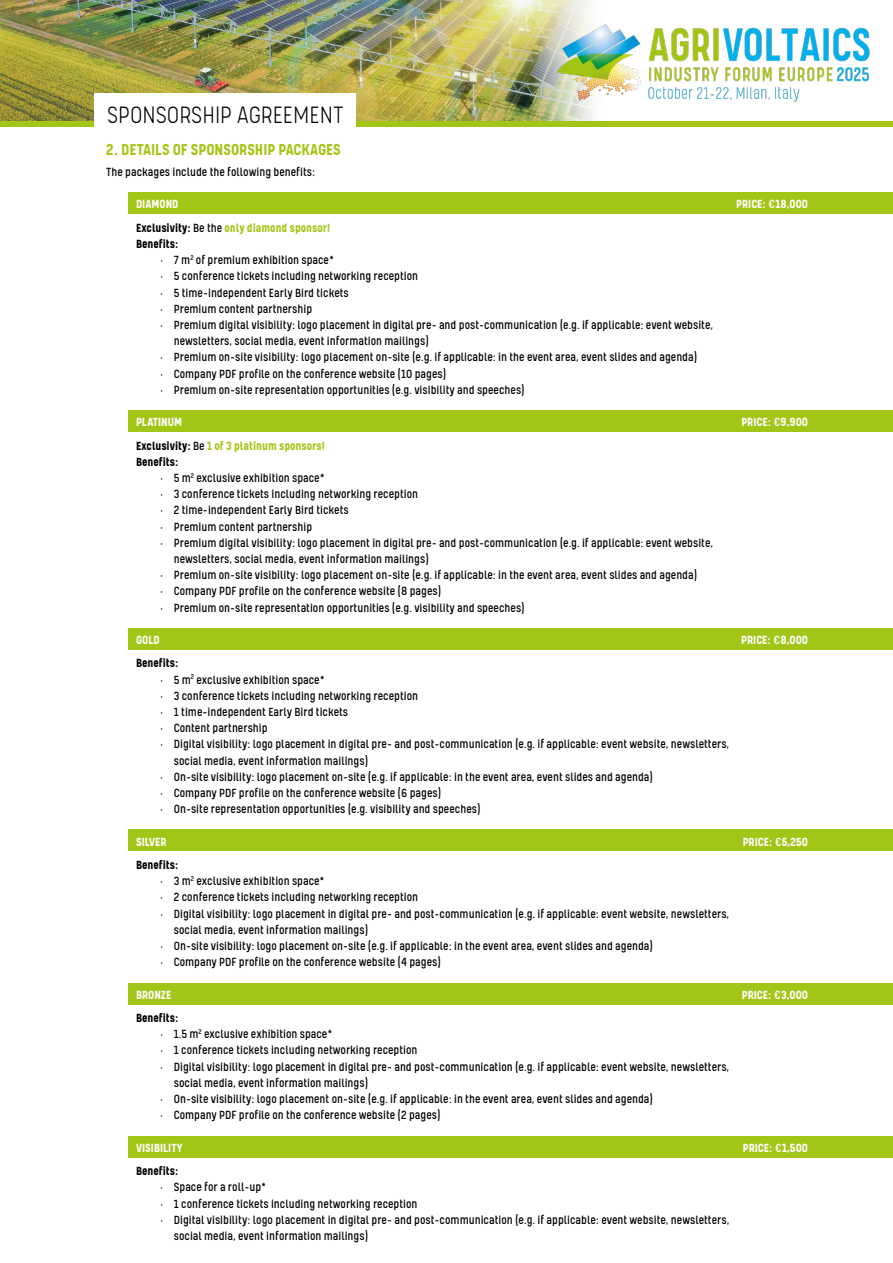
<style>
.page{position:relative;width:893px;height:1263px;background:#fff}
.page>*{position:absolute;margin:0;border:0;box-sizing:border-box;transform-origin:0 0}
.t1{font:300 27px "Kelpt Sans B1";color:#000}
.t2{font:700 18px "Kelpt Sans B1";color:#a2c617}
.t3{font:13.5px/16.2px "Kelpt Sans B1";color:#000}
.t4{font:700 13.5px/16.2px "Kelpt Sans B1";color:#000}
.t5{font:700 13.5px "Kelpt Sans B1";color:#fff}
.s1{font-weight:400}
.s2{color:#a2c617}
</style>
<div class="page">
<img style="left:0;top:0;width:532px;height:121px">
<img style="left:532px;top:0;width:62px;height:121px">
<div style="left:0;top:121px;width:893px;height:6px;background:#a2c617"></div>
<div style="left:94px;top:94px;width:262px;height:38px;background:#fff"></div>
<img style="left:557px;top:22px;width:313px;height:79px">
<div style="left:128px;top:983px;width:765px;height:22px;background:#a2c617"></div>
<div style="left:128px;top:1136px;width:765px;height:22px;background:#a2c617"></div>
<div style="left:128px;top:829px;width:765px;height:22px;background:#a2c617"></div>
<div style="left:128px;top:628px;width:765px;height:22px;background:#a2c617"></div>
<div style="left:128px;top:410px;width:765px;height:22px;background:#a2c617"></div>
<div style="left:128px;top:192px;width:765px;height:22px;background:#a2c617"></div>
<h1 class="t1" style="left:107px;top:100px;width:238px">SPONSORSHIP AGREEMENT</h1>
<h2 class="t2" style="left:106px;top:139px;width:236px">2. DETAILS OF SPONSORSHIP PACKAGES</h2>
<p class="t3" style="left:106px;top:163px;width:210px">The packages include the following benefits:</p>
<p class="t5" style="left:136px;top:197px;width:44px">DIAMOND</p>
<p class="t5" style="left:736px;top:197px;width:73px">PRICE: <span class="s1">€</span>18,000</p>
<p class="t4" style="left:136px;top:219px;width:196px">Exclusivity: <span class="s1">Be the</span> <span class="s2">only diamond sponsor!<br></span>Benefits:</p>
<p class="t3" style="left:160px;top:252px;width:175px">• 7 m<sup>2</sup> of premium exhibition space*</p>
<p class="t3" style="left:160px;top:268px;width:260px">• 5 conference tickets including networking reception</p>
<p class="t3" style="left:160px;top:284px;width:190px">• 5 time-independent Early Bird tickets</p>
<p class="t3" style="left:160px;top:300px;width:154px">• Premium content partnership</p>
<p class="t3" style="left:174px;top:316px;width:541px;text-indent:-14px">• Premium digital visibility: logo placement in digital pre- and post-communication (e.g. if applicable: event website, newsletters, social media, event information mailings)</p>
<p class="t3" style="left:160px;top:349px;width:539px">• Premium on-site visibility: logo placement on-site (e.g. if applicable: in the event area, event slides and agenda)</p>
<p class="t3" style="left:160px;top:365px;width:288px">• Company PDF profile on the conference website (10 pages)</p>
<p class="t3" style="left:160px;top:381px;width:366px">• Premium on-site representation opportunities (e.g. visibility and speeches)</p>
<p class="t5" style="left:136px;top:414px;width:48px">PLATINUM</p>
<p class="t5" style="left:741px;top:414px;width:68px">PRICE: <span class="s1">€</span>9,900</p>
<p class="t4" style="left:136px;top:437px;width:190px">Exclusivity: <span class="s1">Be</span> <span class="s2">1 of 3 platinum sponsors!<br></span>Benefits:</p>
<p class="t3" style="left:160px;top:469px;width:166px">• 5 m<sup>2</sup> exclusive exhibition space*</p>
<p class="t3" style="left:160px;top:486px;width:259px">• 3 conference tickets including networking reception</p>
<p class="t3" style="left:160px;top:502px;width:190px">• 2 time-independent Early Bird tickets</p>
<p class="t3" style="left:160px;top:518px;width:154px">• Premium content partnership</p>
<p class="t3" style="left:174px;top:534px;width:541px;text-indent:-14px">• Premium digital visibility: logo placement in digital pre- and post-communication (e.g. if applicable: event website, newsletters, social media, event information mailings)</p>
<p class="t3" style="left:160px;top:567px;width:539px">• Premium on-site visibility: logo placement on-site (e.g. if applicable: in the event area, event slides and agenda)</p>
<p class="t3" style="left:160px;top:583px;width:283px">• Company PDF profile on the conference website (8 pages)</p>
<p class="t3" style="left:160px;top:599px;width:366px">• Premium on-site representation opportunities (e.g. visibility and speeches)</p>
<p class="t5" style="left:136px;top:632px;width:25px">GOLD</p>
<p class="t5" style="left:741px;top:632px;width:68px">PRICE: <span class="s1">€</span>8,000</p>
<p class="t4" style="left:136px;top:655px;width:44px">Benefits:</p>
<p class="t3" style="left:160px;top:671px;width:166px">• 5 m<sup>2</sup> exclusive exhibition space*</p>
<p class="t3" style="left:160px;top:687px;width:259px">• 3 conference tickets including networking reception</p>
<p class="t3" style="left:160px;top:703px;width:190px">• 1 time-independent Early Bird tickets</p>
<p class="t3" style="left:160px;top:720px;width:109px">• Content partnership</p>
<p class="t3" style="left:174px;top:736px;width:557px;text-indent:-14px">• Digital visibility: logo placement in digital pre- and post-communication (e.g. if applicable: event website, newsletters, social media, event information mailings)</p>
<p class="t3" style="left:160px;top:768px;width:494px">• On-site visibility: logo placement on-site (e.g. if applicable: in the event area, event slides and agenda)</p>
<p class="t3" style="left:160px;top:784px;width:283px">• Company PDF profile on the conference website (6 pages)</p>
<p class="t3" style="left:160px;top:801px;width:322px">• On-site representation opportunities (e.g. visibility and speeches)</p>
<p class="t5" style="left:136px;top:834px;width:32px">SILVER</p>
<p class="t5" style="left:743px;top:834px;width:67px">PRICE: <span class="s1">€</span>5,250</p>
<p class="t4" style="left:136px;top:856px;width:44px">Benefits:</p>
<p class="t3" style="left:160px;top:873px;width:166px">• 3 m<sup>2</sup> exclusive exhibition space*</p>
<p class="t3" style="left:160px;top:889px;width:259px">• 2 conference tickets including networking reception</p>
<p class="t3" style="left:174px;top:905px;width:557px;text-indent:-14px">• Digital visibility: logo placement in digital pre- and post-communication (e.g. if applicable: event website, newsletters, social media, event information mailings)</p>
<p class="t3" style="left:160px;top:937px;width:494px">• On-site visibility: logo placement on-site (e.g. if applicable: in the event area, event slides and agenda)</p>
<p class="t3" style="left:160px;top:954px;width:282px">• Company PDF profile on the conference website (4 pages)</p>
<p class="t5" style="left:136px;top:987px;width:37px">BRONZE</p>
<p class="t5" style="left:742px;top:987px;width:68px">PRICE: <span class="s1">€</span>3,000</p>
<p class="t4" style="left:136px;top:1009px;width:44px">Benefits:</p>
<p class="t3" style="left:160px;top:1026px;width:174px">• 1.5 m<sup>2</sup> exclusive exhibition space*</p>
<p class="t3" style="left:160px;top:1042px;width:259px">• 1 conference tickets including networking reception</p>
<p class="t3" style="left:174px;top:1058px;width:557px;text-indent:-14px">• Digital visibility: logo placement in digital pre- and post-communication (e.g. if applicable: event website, newsletters, social media, event information mailings)</p>
<p class="t3" style="left:160px;top:1090px;width:494px">• On-site visibility: logo placement on-site (e.g. if applicable: in the event area, event slides and agenda)</p>
<p class="t3" style="left:160px;top:1107px;width:282px">• Company PDF profile on the conference website (2 pages)</p>
<p class="t5" style="left:136px;top:1140px;width:48px">VISIBILITY</p>
<p class="t5" style="left:743px;top:1140px;width:67px">PRICE: <span class="s1">€</span>1,500</p>
<p class="t4" style="left:136px;top:1162px;width:44px">Benefits:</p>
<p class="t3" style="left:160px;top:1179px;width:108px">• Space for a roll-up*</p>
<p class="t3" style="left:160px;top:1195px;width:259px">• 1 conference tickets including networking reception</p>
<p class="t3" style="left:174px;top:1211px;width:557px;text-indent:-14px">• Digital visibility: logo placement in digital pre- and post-communication (e.g. if applicable: event website, newsletters, social media, event information mailings)</p>
</div>
